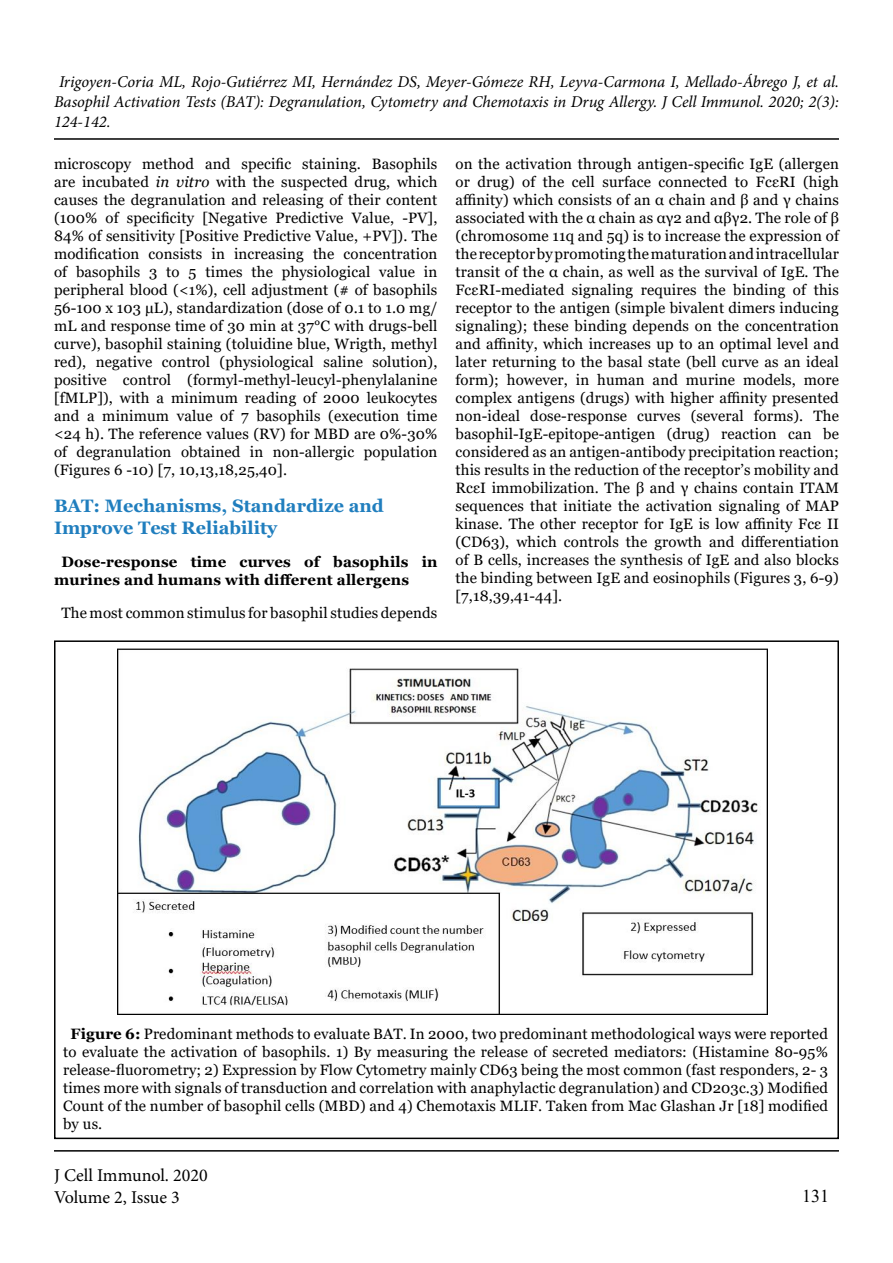
<style>
.page{position:relative;width:893px;height:1263px;background:#fff}
.page>*{position:absolute;margin:0;border:0;box-sizing:border-box;transform-origin:0 0}
.t1{font:700 18px/21.6px "Georgia";color:#207ebe}
.t2{font:18px/21.6px "Minion Pro";letter-spacing:-.005em;color:#000}
.t3{font:18px "Times New Roman";color:#000}
.t4{font:italic 16.5px/19.8px "Minion Pro";letter-spacing:-.005em;color:#000;text-align:justify}
.t5{font:15px/18px "Georgia";letter-spacing:.01em;color:#000;text-align:justify}
.t6{font:700 15px/18px "Georgia";letter-spacing:.01em;color:#000}
.s1{font-style:italic}
.s2{font-weight:700}
</style>
<div class="page">
<hr style="left:54px;top:1150px;width:785px;height:1px;background:#000101">
<hr style="left:54px;top:138px;width:785px;height:2px;background:#000101">
<img style="left:117px;top:648px;width:651px;height:366px">
<p class="t4" style="left:54px;top:72px;width:786px;text-indent:5px">Irigoyen-Coria ML, Rojo-Gutiérrez MI, Hernández DS, Meyer-Gómeze RH, Leyva-Carmona I, Mellado-Ábrego J, et al.<br>Basophil Activation Tests (BAT): Degranulation, Cytometry and Chemotaxis in Drug Allergy. J Cell Immunol. 2020; 2(3):<br>124-142.</p>
<p class="t5" style="left:54px;top:155px;width:385px">microscopy method and specific staining. Basophils are incubated <span class="s1">in vitro</span> with the suspected drug, which causes the degranulation and releasing of their content (100% of specificity [Negative Predictive Value, -PV], 84% of sensitivity [Positive Predictive Value, +PV]). The modification consists in increasing the concentration of basophils 3 to 5 times the physiological value in peripheral blood (&lt;1%), cell adjustment (# of basophils 56-100 x 103 μL), standardization (dose of 0.1 to 1.0 mg/ mL and response time of 30 min at 37°C with drugs-bell curve), basophil staining (toluidine blue, Wrigth, methyl red), negative control (physiological saline solution), positive control (formyl-methyl-leucyl-phenylalanine [fMLP]), with a minimum reading of 2000 leukocytes and a minimum value of 7 basophils (execution time &lt;24 h). The reference values (RV) for MBD are 0%-30% of degranulation obtained in non-allergic population (Figures 6 -10) [7, 10,13,18,25,40].</p>
<p class="t1" style="left:54px;top:495px;width:331px">BAT: Mechanisms, Standardize and<br>Improve Test Reliability</p>
<p class="t6" style="left:54px;top:552px;width:385px;text-indent:8px">Dose-response time curves of basophils in murines and humans with different allergens</p>
<p class="t5" style="left:62px;top:604px;width:377px">The most common stimulus for basophil studies depends</p>
<p class="t5" style="left:455px;top:155px;width:385px">on the activation through antigen-specific IgE (allergen or drug) of the cell surface connected to FcεRI (high affinity) which consists of an α chain and β and γ chains associated with the α chain as αγ2 and αβγ2. The role of β (chromosome 11q and 5q) is to increase the expression of the receptor by promoting the maturation and intracellular transit of the α chain, as well as the survival of IgE. The FcεRI-mediated signaling requires the binding of this receptor to the antigen (simple bivalent dimers inducing signaling); these binding depends on the concentration and affinity, which increases up to an optimal level and later returning to the basal state (bell curve as an ideal form); however, in human and murine models, more complex antigens (drugs) with higher affinity presented non-ideal dose-response curves (several forms). The basophil-IgE-epitope-antigen (drug) reaction can be considered as an antigen-antibody precipitation reaction; this results in the reduction of the receptor’s mobility and RcεI immobilization. The β and γ chains contain ITAM sequences that initiate the activation signaling of MAP kinase. The other receptor for IgE is low affinity Fcε II (CD63), which controls the growth and differentiation of B cells, increases the synthesis of IgE and also blocks the binding between IgE and eosinophils (Figures 3, 6-9) [7,18,39,41-44].</p>
<p class="t5" style="left:63px;top:1025px;width:766px;text-indent:8px"><span class="s2">Figure 6:</span> Predominant methods to evaluate BAT. In 2000, two predominant methodological ways were reported to evaluate the activation of basophils. 1) By measuring the release of secreted mediators: (Histamine 80-95% release-fluorometry; 2) Expression by Flow Cytometry mainly CD63 being the most common (fast responders, 2- 3 times more with signals of transduction and correlation with anaphylactic degranulation) and CD203c.3) Modified Count of the number of basophil cells (MBD) and 4) Chemotaxis MLIF. Taken from Mac Glashan Jr [18] modified by us.</p>
<p class="t2" style="left:54px;top:1164px;width:155px">J Cell Immunol. 2020<br>Volume 2, Issue 3</p>
<p class="t3" style="left:802px;top:1183px;width:28px">131</p>
</div>
